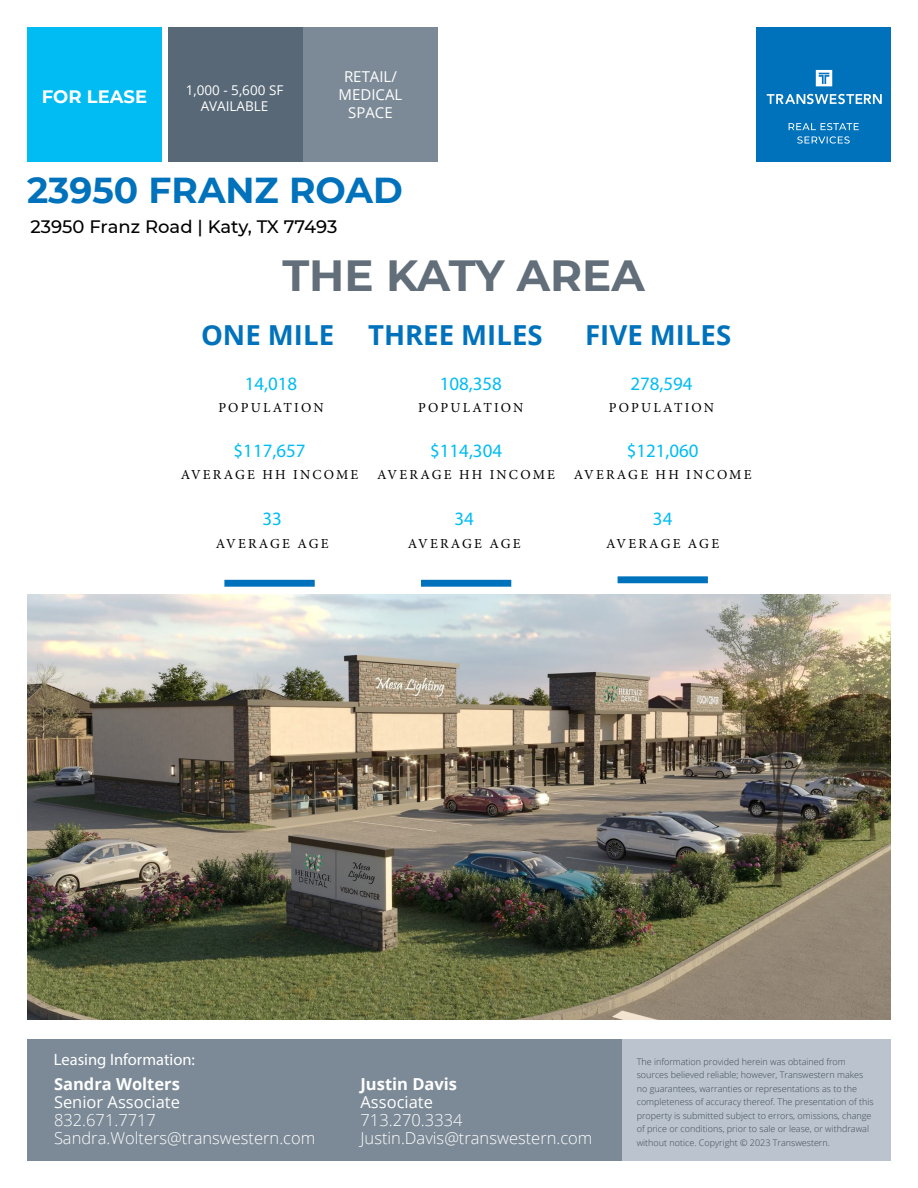
<style>
.page{position:relative;width:918px;height:1188px;background:#fff}
.page>*{position:absolute;margin:0;border:0;box-sizing:border-box;transform-origin:0 0}
.t1{font:700 43.5px "Montserrat";color:#626e79}
.t2{font:700 36px "Montserrat";color:#0072bc}
.t3{font:700 27.6px "Open Sans";color:#0072bc}
.t4{font:18.9px "Myriad Pro";color:#00bcf2}
.t5{font:500 18px "Montserrat";color:#000}
.t6{font:700 18px "Montserrat";color:#fff}
.t7{font:300 16.5px/18px "Open Sans";color:#fff}
.t8{font:700 16.5px "Open Sans";color:#fff}
.t9{font:16.5px "Open Sans";color:#fff}
.t10{font:16.5px "Myriad Pro";color:#fff}
.t11{font:15px/18px "Open Sans";color:#fff;text-align:center}
.t12{font:13.8px "Minion Pro";letter-spacing:.16em;color:#000}
.t13{font:13.5px/16.2px "Open Sans";color:#fff;text-align:center}
.t14{font:300 9px/13.5px "Open Sans";color:#3d4b56}
</style>
<div class="page">
<div style="left:756px;top:27px;width:135px;height:135px;background:#0072bc"></div>
<svg style="left:797px;top:136px;width:53px;height:8px"></svg>
<svg style="left:789px;top:123px;width:70px;height:7px"></svg>
<svg style="left:767px;top:94px;width:115px;height:10px"></svg>
<svg style="left:816px;top:70px;width:16px;height:16px"></svg>
<div style="left:27px;top:1040px;width:595px;height:121px;background:#7c8a97"></div>
<div style="left:623px;top:1040px;width:268px;height:121px;background:#bbc3ce"></div>
<div style="left:224px;top:580px;width:91px;height:7px;background:#0072bc"></div>
<div style="left:421px;top:580px;width:90px;height:7px;background:#0072bc"></div>
<div style="left:618px;top:576px;width:90px;height:7px;background:#0072bc"></div>
<img style="left:27px;top:594px;width:864px;height:426px">
<div style="left:168px;top:27px;width:135px;height:135px;background:#586877"></div>
<div style="left:27px;top:27px;width:135px;height:135px;background:#00bcf2"></div>
<div style="left:303px;top:27px;width:135px;height:135px;background:#7c8a97"></div>
<h3 class="t6" style="left:42px;top:84px;width:107px">FOR LEASE</h3>
<h3 class="t13" style="left:186px;top:82px;width:99px">1,000 - 5,600 SF<br>AVAILABLE</h3>
<h3 class="t11" style="left:339px;top:67px;width:65px">RETAIL/<br>MEDICAL<br>SPACE</h3>
<h2 class="t2" style="left:27px;top:165px;width:377px">23950 FRANZ ROAD</h2>
<h3 class="t5" style="left:30px;top:214px;width:308px">23950 Franz Road | Katy, TX 77493</h3>
<h1 class="t1" style="left:282px;top:244px;width:364px">THE KATY AREA</h1>
<h3 class="t3" style="left:201px;top:315px;width:135px">ONE MILE</h3>
<h3 class="t3" style="left:368px;top:315px;width:176px">THREE MILES</h3>
<h3 class="t3" style="left:585px;top:315px;width:148px">FIVE MILES</h3>
<h3 class="t4" style="left:245px;top:372px;width:54px">14,018</h3>
<h3 class="t12" style="left:218px;top:399px;width:107px">POPULATION</h3>
<h3 class="t4" style="left:440px;top:372px;width:64px">108,358</h3>
<h3 class="t12" style="left:418px;top:399px;width:107px">POPULATION</h3>
<h3 class="t4" style="left:630px;top:372px;width:64px">278,594</h3>
<h3 class="t12" style="left:609px;top:399px;width:107px">POPULATION</h3>
<h3 class="t4" style="left:234px;top:439px;width:73px">$117,657</h3>
<h3 class="t12" style="left:181px;top:466px;width:179px">AVERAGE HH INCOME</h3>
<h3 class="t4" style="left:262px;top:507px;width:21px">33</h3>
<h3 class="t12" style="left:216px;top:534px;width:114px">AVERAGE AGE</h3>
<h3 class="t4" style="left:430px;top:439px;width:73px">$114,304</h3>
<h3 class="t12" style="left:377px;top:466px;width:179px">AVERAGE HH INCOME</h3>
<h3 class="t4" style="left:455px;top:507px;width:21px">34</h3>
<h3 class="t12" style="left:408px;top:534px;width:114px">AVERAGE AGE</h3>
<h3 class="t4" style="left:627px;top:439px;width:73px">$121,060</h3>
<h3 class="t12" style="left:574px;top:466px;width:179px">AVERAGE HH INCOME</h3>
<h3 class="t4" style="left:653px;top:507px;width:21px">34</h3>
<h3 class="t12" style="left:606px;top:534px;width:114px">AVERAGE AGE</h3>
<h3 class="t10" style="left:54px;top:1049px;width:143px">Leasing Information:</h3>
<p class="t14" style="left:637px;top:1055px;width:239px">The information provided herein was obtained from sources believed reliable; however, Transwestern makes no guarantees, warranties or representations as to the completeness of accuracy thereof. The presentation of this property is submitted subject to errors, omissions, change of price or conditions, prior to sale or lease, or withdrawal without notice. Copyright © 2023 Transwestern.</p>
<h3 class="t8" style="left:54px;top:1073px;width:127px">Sandra Wolters</h3>
<h3 class="t9" style="left:54px;top:1091px;width:128px">Senior Associate</h3>
<h3 class="t7" style="left:54px;top:1111px;width:263px">832.671.7717<br>Sandra.Wolters@transwestern.com</h3>
<h3 class="t8" style="left:361px;top:1073px;width:98px">Justin Davis</h3>
<h3 class="t9" style="left:361px;top:1091px;width:74px">Associate</h3>
<h3 class="t7" style="left:361px;top:1111px;width:233px">713.270.3334<br>Justin.Davis@transwestern.com</h3>
</div>
